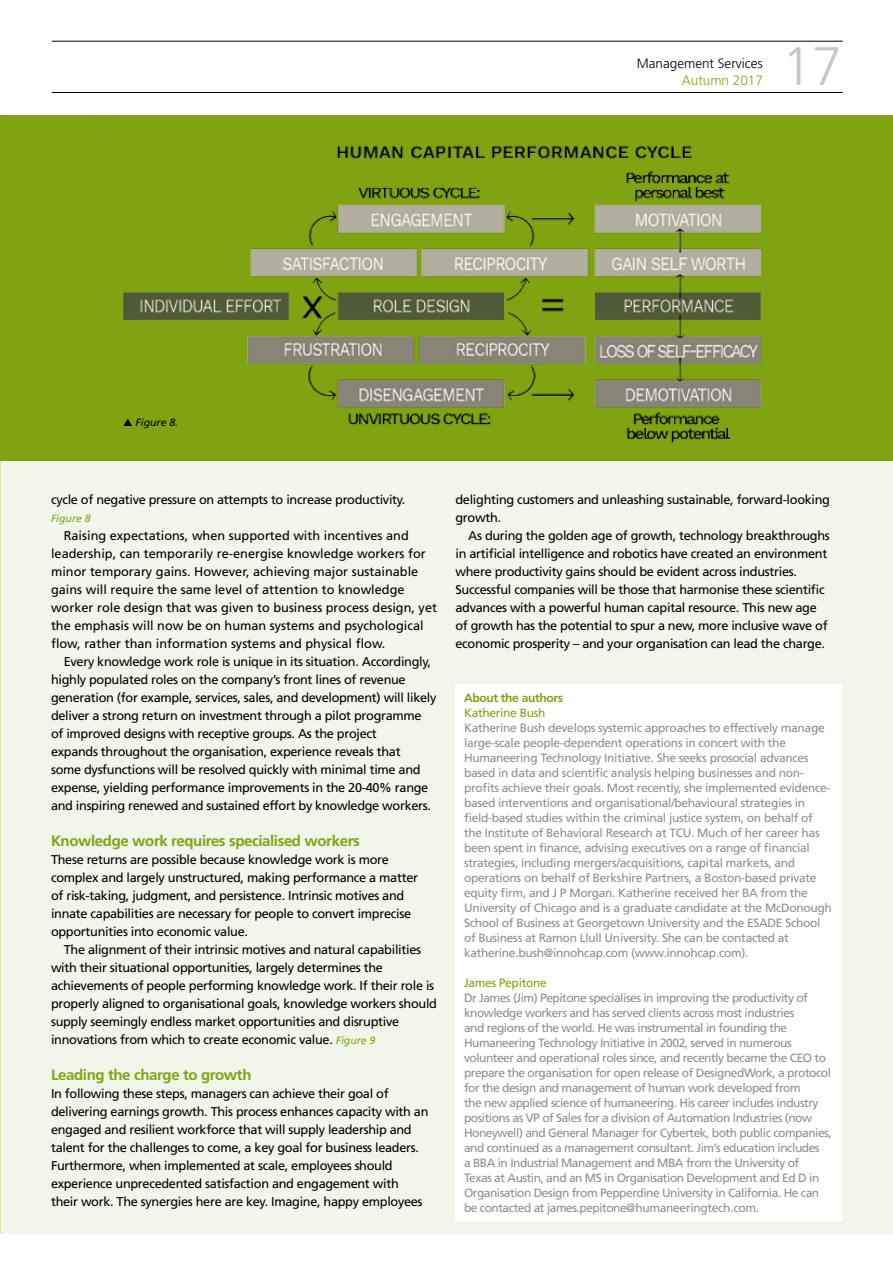
<style>
.page{position:relative;width:893px;height:1263px;background:#fff}
.page>*{position:absolute;margin:0;border:0;box-sizing:border-box;transform-origin:0 0}
.t1{font:300 54px "Frutiger";color:#c6c7c8}
.t2{font:700 15px "Frutiger";letter-spacing:-.025em;color:#80a312}
.t3{font:300 13.5px "Frutiger";color:#000}
.t4{font:300 13.5px "Frutiger";color:#80a312}
.t5{font:12.75px/18px "Frutiger";letter-spacing:-.025em;color:#000}
.t6{font:12.75px/18px "Frutiger";color:#000}
.t7{font:12px/15px "Frutiger";letter-spacing:-.025em;color:#8f8d8d}
.t8{font:12px "Frutiger";letter-spacing:-.025em;color:#80a312}
.t9{font:700 12px "Frutiger";letter-spacing:-.025em;color:#80a312}
.t10{font:italic 10.5px "Frutiger";color:#000}
.t11{font:italic 10.5px "Frutiger";color:#80a312}
.s1{font-style:italic;font-size:10.5px;color:#80a312}
</style>
<div class="page">
<hr style="left:52px;top:41px;width:791px;height:1px;background:#000">
<hr style="left:52px;top:92px;width:791px;height:1px;background:#000">
<div style="left:0;top:115px;width:893px;height:1118px;background:#f2f5e9"></div>
<div style="left:0;top:115px;width:893px;height:345px;background:#80a312"></div>
<div style="left:455px;top:684px;width:387px;height:536px;background:#fff"></div>
<img style="left:122px;top:145px;width:640px;height:298px">
<p class="t3" style="left:637px;top:56px;width:127px">Management Services</p>
<p class="t4" style="left:682px;top:72px;width:83px">Autumn 2017</p>
<h1 class="t1" style="left:782px;top:36px;width:62px">17</h1>
<p class="t10" style="left:123px;top:416px;width:56px">▲ Figure 8.</p>
<p class="t5" style="left:51px;top:490px;width:356px">cycle of negative pressure on attempts to increase productivity.</p>
<p class="t11" style="left:51px;top:512px;width:41px">Figure 8</p>
<p class="t6" style="left:51px;top:526px;width:388px;text-indent:13px">Raising expectations, when supported with incentives and leadership, can temporarily re-energise knowledge workers for minor temporary gains. However, achieving major sustainable gains will require the same level of attention to knowledge worker role design that was given to business process design, yet the emphasis will now be on human systems and psychological flow, rather than information systems and physical flow.</p>
<p class="t5" style="left:51px;top:652px;width:387px;text-indent:13px">Every knowledge work role is unique in its situation. Accordingly, highly populated roles on the company’s front lines of revenue generation (for example, services, sales, and development) will likely deliver a strong return on investment through a pilot programme of improved designs with receptive groups. As the project<br>expands throughout the organisation, experience reveals that<br>some dysfunctions will be resolved quickly with minimal time and expense, yielding performance improvements in the 20-40% range and inspiring renewed and sustained effort by knowledge workers.</p>
<p class="t2" style="left:51px;top:832px;width:310px">Knowledge work requires specialised workers</p>
<p class="t5" style="left:51px;top:850px;width:369px">These returns are possible because knowledge work is more complex and largely unstructured, making performance a matter of risk-taking, judgment, and persistence. Intrinsic motives and innate capabilities are necessary for people to convert imprecise opportunities into economic value.</p>
<p class="t5" style="left:51px;top:940px;width:387px;text-indent:13px">The alignment of their intrinsic motives and natural capabilities with their situational opportunities, largely determines the achievements of people performing knowledge work. If their role is properly aligned to organisational goals, knowledge workers should supply seemingly endless market opportunities and disruptive innovations from which to create economic value. <span class="s1">Figure 9</span></p>
<p class="t2" style="left:51px;top:1066px;width:202px">Leading the charge to growth</p>
<p class="t5" style="left:51px;top:1084px;width:379px">In following these steps, managers can achieve their goal of delivering earnings growth. This process enhances capacity with an engaged and resilient workforce that will supply leadership and talent for the challenges to come, a key goal for business leaders.<br>Furthermore, when implemented at scale, employees should experience unprecedented satisfaction and engagement with their work. The synergies here are key. Imagine, happy employees</p>
<p class="t5" style="left:455px;top:490px;width:376px">delighting customers and unleashing sustainable, forward-looking growth.</p>
<p class="t5" style="left:455px;top:526px;width:376px;text-indent:13px">As during the golden age of growth, technology breakthroughs in artificial intelligence and robotics have created an environment where productivity gains should be evident across industries.<br>Successful companies will be those that harmonise these scientific advances with a powerful human capital resource. This new age of growth has the potential to spur a new, more inclusive wave of economic prosperity – and your organisation can lead the charge.</p>
<p class="t9" style="left:464px;top:691px;width:101px">About the authors</p>
<p class="t8" style="left:464px;top:706px;width:83px">Katherine Bush</p>
<p class="t7" style="left:464px;top:720px;width:369px">Katherine Bush develops systemic approaches to effectively manage large-scale people-dependent operations in concert with the Humaneering Technology Initiative. She seeks prosocial advances based in data and scientific analysis helping businesses and non&shy;profits achieve their goals. Most recently, she implemented evidence&shy;based interventions and organisational/behavioural strategies in field-based studies within the criminal justice system, on behalf of the Institute of Behavioral Research at TCU. Much of her career has been spent in finance, advising executives on a range of financial strategies, including mergers/acquisitions, capital markets, and operations on behalf of Berkshire Partners, a Boston-based private equity firm, and J P Morgan. Katherine received her BA from the University of Chicago and is a graduate candidate at the McDonough School of Business at Georgetown University and the ESADE School of Business at Ramon Llull University. She can be contacted at katherine.bush@innohcap.com (www.innohcap.com).</p>
<p class="t8" style="left:464px;top:976px;width:84px">James Pepitone</p>
<p class="t7" style="left:464px;top:990px;width:369px">Dr James (Jim) Pepitone specialises in improving the productivity of knowledge workers and has served clients across most industries<br>and regions of the world. He was instrumental in founding the Humaneering Technology Initiative in 2002, served in numerous volunteer and operational roles since, and recently became the CEO to prepare the organisation for open release of DesignedWork, a protocol for the design and management of human work developed from<br>the new applied science of humaneering. His career includes industry positions as VP of Sales for a division of Automation Industries (now Honeywell) and General Manager for Cybertek, both public companies, and continued as a management consultant. Jim’s education includes<br>a BBA in Industrial Management and MBA from the University of<br>Texas at Austin, and an MS in Organisation Development and Ed D in Organisation Design from Pepperdine University in California. He can be contacted at james.pepitone@humaneeringtech.com.</p>
</div>
